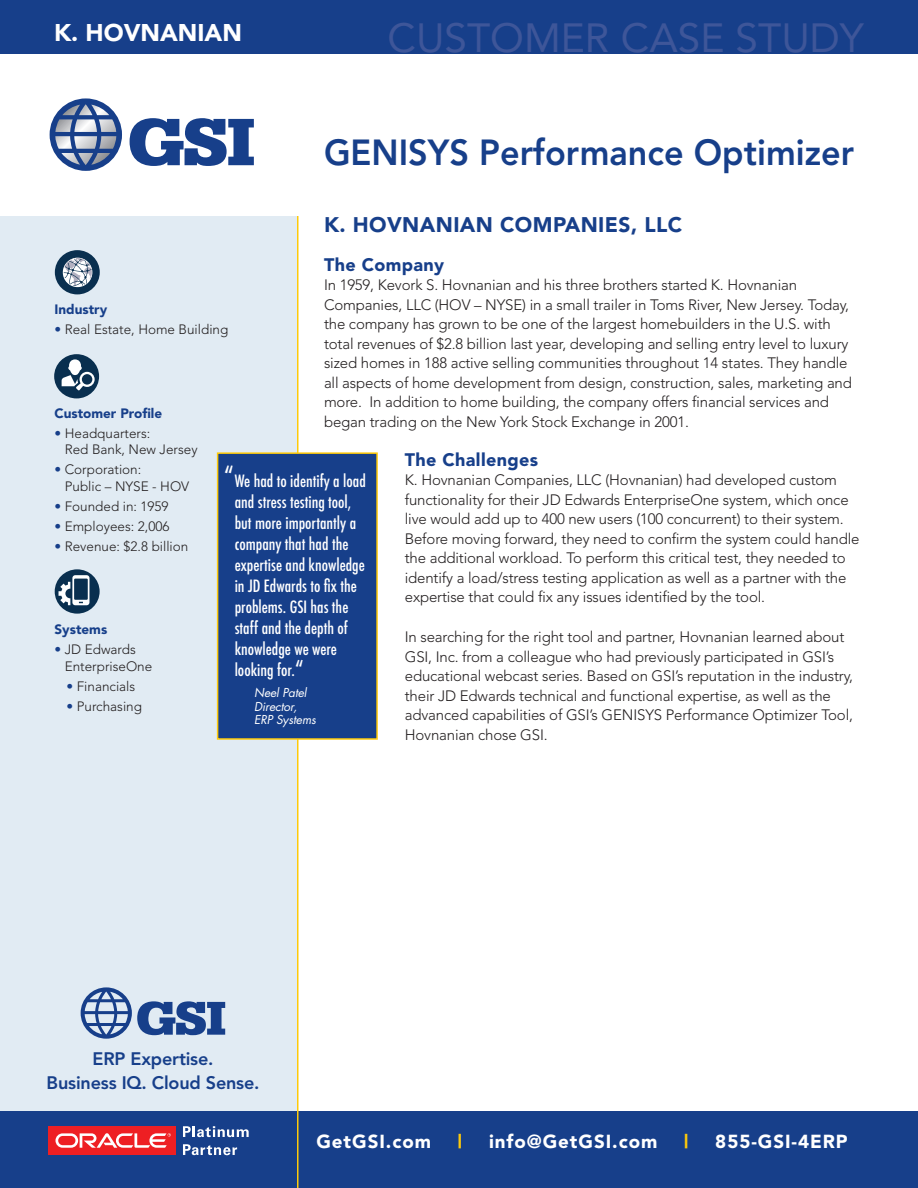
<style>
.page{position:relative;width:918px;height:1188px;background:#fff}
.page>*{position:absolute;margin:0;border:0;box-sizing:border-box;transform-origin:0 0}
.t1{font:40.5px "Avenir";color:#3e5699}
.t2{font:800 36px "Avenir";color:#173f8a;scale:.95 1}
.t3{font:900 24px "Avenir";color:#fff}
.t4{font:900 21px "Avenir";letter-spacing:.02em;color:#173f8a}
.t5{font:900 18.75px "Avenir";letter-spacing:.05em;color:#fff}
.t6{font:900 18.75px "Avenir";color:#feca0a}
.t7{font:800 18px/24px "Avenir";letter-spacing:-.01em;color:#173f8a;text-align:center}
.t8{font:900 18px "Avenir";letter-spacing:.02em;color:#173f8a}
.t9{font:500 condensed 16.5px/21px "Futura";color:#fff}
.t10{font:300 15px/19.5px "Avenir";letter-spacing:-.01em;color:#231f20}
.t11{font:300 13.5px/16.5px "Avenir";color:#231f20}
.t12{font:900 13.5px "Avenir";color:#173f8a}
.t13{font:italic 12px/13.5px "Futura";letter-spacing:-.01em;color:#fff}
.s1{font-weight:900;color:#173f8a}
.s2{font-size:27px}
.s3{font-size:24px}
</style>
<div class="page">
<div style="left:0;top:216px;width:297px;height:916px;background:#e1ebf3"></div>
<div style="left:55px;top:250px;width:45px;height:44px;background:#092f4f;border-radius:50%"></div>
<svg style="left:63px;top:258px;width:29px;height:29px"></svg>
<svg style="left:64px;top:258px;width:28px;height:28px"></svg>
<div style="left:54px;top:354px;width:45px;height:44px;background:#092f4f;border-radius:50%"></div>
<svg style="left:62px;top:359px;width:33px;height:32px"></svg>
<svg style="left:55px;top:569px;width:45px;height:45px"></svg>
<svg style="left:59px;top:575px;width:30px;height:30px"></svg>
<svg style="left:130px;top:118px;width:124px;height:48px"></svg>
<svg style="left:50px;top:98px;width:72px;height:73px"></svg>
<div style="left:0;top:1111px;width:918px;height:77px;background:#173f8a"></div>
<div style="left:0;top:0;width:918px;height:54px;background:#173f8a"></div>
<hr style="left:297px;top:216px;width:1px;height:972px;background:#feca0a">
<div style="left:218px;top:453px;width:159px;height:286px;background:#173f8a"></div>
<div style="left:217px;top:452px;width:161px;height:288px;border:2px solid #feca0a"></div>
<div style="left:48px;top:1126px;width:128px;height:29px;background:#ee1f23"></div>
<svg style="left:56px;top:1133px;width:115px;height:15px"></svg>
<svg style="left:183px;top:1126px;width:66px;height:11px"></svg>
<svg style="left:183px;top:1144px;width:54px;height:11px"></svg>
<svg style="left:81px;top:987px;width:144px;height:52px"></svg>
<p class="t3" style="left:54px;top:18px;width:189px">K. HOVNANIAN</p>
<p class="t1" style="left:388px;top:14px;width:478px">CUSTOMER CASE STUDY</p>
<p class="t2" style="left:324px;top:132px;width:559px">GENISYS Performance Optimizer</p>
<p class="t4" style="left:324px;top:212px;width:360px">K. HOVNANIAN COMPANIES, LLC</p>
<p class="t8" style="left:324px;top:254px;width:122px">The Company</p>
<p class="t10" style="left:324px;top:276px;width:530px">In 1959, Kevork S. Hovnanian and his three brothers started K. Hovnanian Companies, LLC (HOV – NYSE) in a small trailer in Toms River, New Jersey. Today, the company has grown to be one of the largest homebuilders in the U.S. with total revenues of $2.8 billion last year, developing and selling entry level to luxury sized homes in 188 active selling communities throughout 14 states. They handle all aspects of home development from design, construction, sales, marketing and more. In addition to home building, the company offers financial services and began trading on the New York Stock Exchange in 2001.</p>
<p class="t8" style="left:405px;top:449px;width:135px">The Challenges</p>
<p class="t10" style="left:405px;top:471px;width:456px">K. Hovnanian Companies, LLC (Hovnanian) had developed custom functionality for their JD Edwards EnterpriseOne system, which once live would add up to 400 new users (100 concurrent) to their system.<br>Before moving forward, they need to confirm the system could handle the additional workload. To perform this critical test, they needed to identify a load/stress testing application as well as a partner with the expertise that could fix any issues identified by the tool.</p>
<p class="t10" style="left:405px;top:627px;width:450px">In searching for the right tool and partner, Hovnanian learned about GSI, Inc. from a colleague who had previously participated in GSI’s educational webcast series. Based on GSI’s reputation in the industry, their JD Edwards technical and functional expertise, as well as the advanced capabilities of GSI’s GENISYS Performance Optimizer Tool, Hovnanian chose GSI.</p>
<p class="t12" style="left:55px;top:301px;width:54px">Industry</p>
<p class="t11" style="left:55px;top:321px;width:175px"><span class="s1">•</span> Real Estate, Home Building</p>
<p class="t12" style="left:55px;top:405px;width:109px">Customer Profile</p>
<p class="t11" style="left:65px;top:425px;width:134px;text-indent:-10px"><span class="s1">•</span> Headquarters:<br>Red Bank, New Jersey</p>
<p class="t11" style="left:65px;top:461px;width:126px;text-indent:-10px"><span class="s1">•</span> Corporation:<br>Public – NYSE - HOV</p>
<p class="t11" style="left:55px;top:498px;width:116px"><span class="s1">•</span> Founded in: 1959</p>
<p class="t11" style="left:55px;top:518px;width:116px"><span class="s1">•</span> Employees: 2,006</p>
<p class="t11" style="left:55px;top:538px;width:135px"><span class="s1">•</span> Revenue: $2.8 billion</p>
<p class="t9" style="left:235px;top:471px;width:133px;text-indent:-11px"><span class="s2">“</span>We had to identify a load and stress testing tool, but more importantly a company that had the expertise and knowledge in JD Edwards to fix the problems. GSI has the staff and the depth of knowledge we were looking for.<span class="s3">“</span></p>
<p class="t13" style="left:254px;top:686px;width:63px">Neel Patel<br>Director,<br>ERP Systems</p>
<p class="t12" style="left:55px;top:621px;width:54px">Systems</p>
<p class="t11" style="left:65px;top:641px;width:89px;text-indent:-10px"><span class="s1">•</span> JD Edwards<br>EnterpriseOne</p>
<p class="t11" style="left:67px;top:678px;width:70px"><span class="s1">•</span> Financials</p>
<p class="t11" style="left:67px;top:698px;width:77px"><span class="s1">•</span> Purchasing</p>
<p class="t7" style="left:47px;top:1047px;width:214px">ERP Expertise.<br>Business IQ. Cloud Sense.</p>
<p class="t5" style="left:316px;top:1130px;width:116px">GetGSI.com</p>
<p class="t6" style="left:458px;top:1130px;width:6px">|</p>
<p class="t5" style="left:489px;top:1130px;width:170px">info@GetGSI.com</p>
<p class="t6" style="left:684px;top:1130px;width:6px">|</p>
<p class="t5" style="left:715px;top:1130px;width:134px">855-GSI-4ERP</p>
</div>
